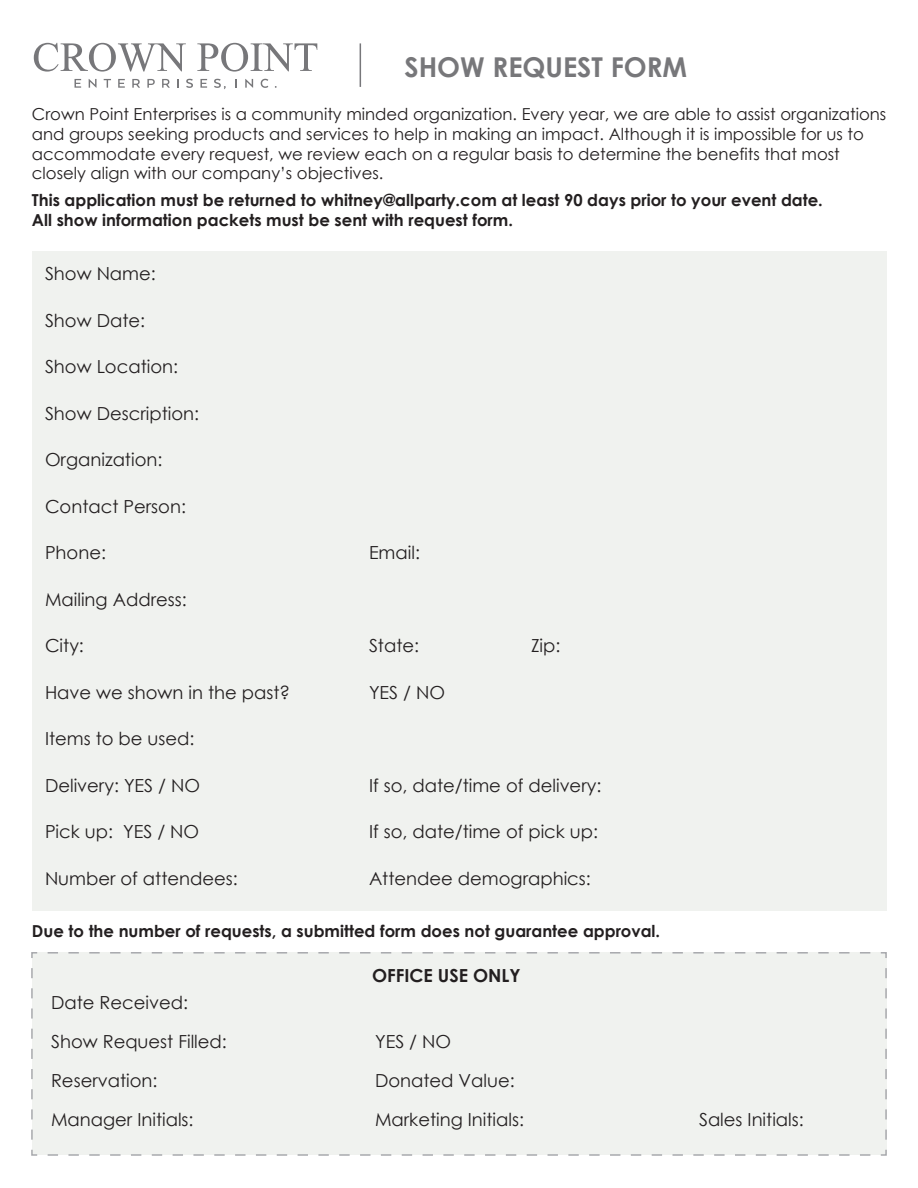
<style>
.page{position:relative;width:918px;height:1188px;background:#fff}
.page>*{position:absolute;margin:0;border:0;box-sizing:border-box;transform-origin:0 0}
.t1{font:700 27.3px "Century Gothic";color:#77777a}
.t2{font:18px/39px "Century Gothic";color:#231f20}
.t3{font:700 18px "Century Gothic";color:#231f20}
.t4{font:16.5px/19.8px "Century Gothic";color:#231f20}
.t5{font:700 16.5px/19.8px "Century Gothic";color:#231f20}
</style>
<div class="page">
<svg style="left:34px;top:43px;width:152px;height:29px"></svg>
<svg style="left:197px;top:43px;width:120px;height:29px"></svg>
<svg style="left:75px;top:79px;width:6px;height:9px"></svg>
<svg style="left:89px;top:79px;width:8px;height:9px"></svg>
<svg style="left:104px;top:79px;width:7px;height:9px"></svg>
<svg style="left:118px;top:79px;width:7px;height:9px"></svg>
<svg style="left:132px;top:79px;width:8px;height:9px"></svg>
<svg style="left:147px;top:79px;width:8px;height:9px"></svg>
<svg style="left:162px;top:79px;width:8px;height:9px"></svg>
<svg style="left:177px;top:79px;width:2px;height:9px"></svg>
<svg style="left:186px;top:79px;width:7px;height:9px"></svg>
<svg style="left:200px;top:79px;width:7px;height:9px"></svg>
<svg style="left:214px;top:79px;width:12px;height:10px"></svg>
<svg style="left:245px;top:79px;width:8px;height:9px"></svg>
<svg style="left:261px;top:79px;width:7px;height:9px"></svg>
<hr style="left:360px;top:43px;width:1px;height:44px;background:#77777a">
<div style="left:32px;top:251px;width:854px;height:660px;background:#f0f2ef"></div>
<div style="left:32px;top:953px;width:854px;height:202px;background:#f0f2ef"></div>
<svg style="left:31px;top:1149px;width:839px;height:7px"></svg>
<svg style="left:31px;top:952px;width:8px;height:188px"></svg>
<svg style="left:48px;top:952px;width:839px;height:8px"></svg>
<svg style="left:880px;top:968px;width:7px;height:188px"></svg>
<h1 class="t1" style="left:405px;top:46px;width:284px">SHOW REQUEST FORM</h1>
<p class="t4" style="left:32px;top:104px;width:856px">Crown Point Enterprises is a community minded organization. Every year, we are able to assist organizations and groups seeking products and services to help in making an impact. Although it is impossible for us to accommodate every request, we review each on a regular basis to determine the benefits that most closely align with our company’s objectives.</p>
<p class="t5" style="left:32px;top:190px;width:792px">This application must be returned to whitney@allparty.com at least 90 days prior to your event date.<br>All show information packets must be sent with request form.</p>
<p class="t2" style="left:45px;top:254px;width:112px">Show Name:</p>
<p class="t2" style="left:45px;top:300px;width:102px">Show Date:</p>
<p class="t2" style="left:45px;top:347px;width:135px">Show Location:</p>
<p class="t2" style="left:45px;top:393px;width:156px">Show Description:</p>
<p class="t2" style="left:45px;top:440px;width:119px">Organization:</p>
<p class="t2" style="left:45px;top:486px;width:143px">Contact Person:</p>
<p class="t2" style="left:45px;top:533px;width:63px">Phone:</p>
<p class="t2" style="left:369px;top:533px;width:53px">Email:</p>
<p class="t2" style="left:45px;top:579px;width:143px">Mailing Address:</p>
<p class="t2" style="left:45px;top:626px;width:40px">City:</p>
<p class="t2" style="left:369px;top:626px;width:52px">State:</p>
<p class="t2" style="left:531px;top:626px;width:31px">Zip:</p>
<p class="t2" style="left:45px;top:672px;width:247px">Have we shown in the past?</p>
<p class="t2" style="left:369px;top:672px;width:78px">YES / NO</p>
<p class="t2" style="left:45px;top:719px;width:151px">Items to be used:</p>
<p class="t2" style="left:45px;top:765px;width:157px">Delivery: YES / NO</p>
<p class="t2" style="left:369px;top:765px;width:234px">If so, date/time of delivery:</p>
<p class="t2" style="left:45px;top:812px;width:156px">Pick up: YES / NO</p>
<p class="t2" style="left:369px;top:812px;width:231px">If so, date/time of pick up:</p>
<p class="t2" style="left:45px;top:858px;width:194px">Number of attendees:</p>
<p class="t2" style="left:369px;top:858px;width:223px">Attendee demographics:</p>
<p class="t5" style="left:32px;top:920px;width:630px">Due to the number of requests, a submitted form does not guarantee approval.</p>
<p class="t2" style="left:51px;top:983px;width:177px">Date Received:<br>Show Request Filled:</p>
<p class="t3" style="left:372px;top:962px;width:150px">OFFICE USE ONLY</p>
<p class="t2" style="left:375px;top:1022px;width:78px">YES / NO</p>
<p class="t2" style="left:51px;top:1061px;width:108px">Reservation:</p>
<p class="t2" style="left:375px;top:1061px;width:141px">Donated Value:</p>
<p class="t2" style="left:51px;top:1100px;width:144px">Manager Initials:</p>
<p class="t2" style="left:375px;top:1100px;width:150px">Marketing Initials:</p>
<p class="t2" style="left:699px;top:1100px;width:106px">Sales Initials:</p>
</div>
